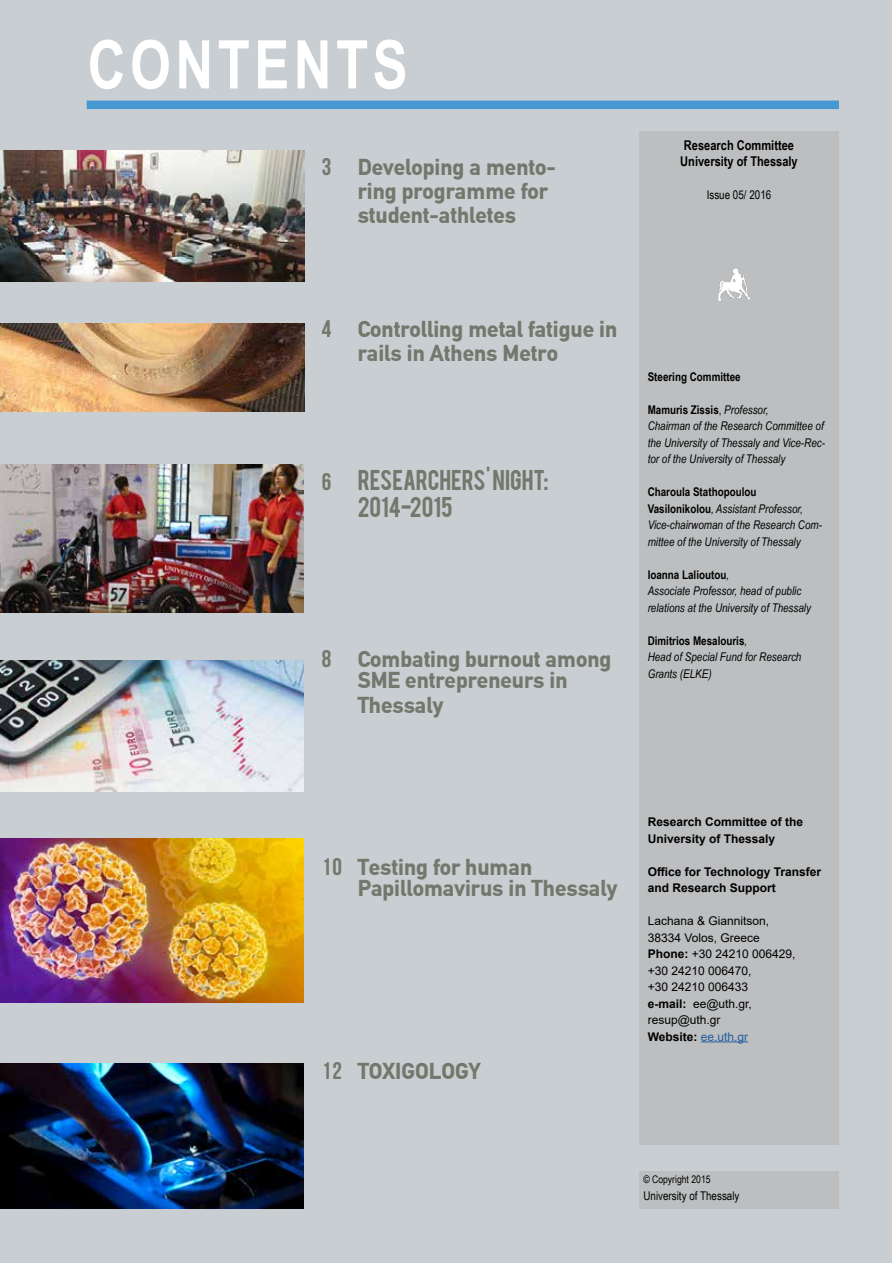
<style>
.page{position:relative;width:893px;height:1263px;background:#fff}
.page>*{position:absolute;margin:0;border:0;box-sizing:border-box;transform-origin:0 0}
.t1{font:700 67.2px "Arial";letter-spacing:.085em;color:#fff;scale:.78 1}
.t2{font:700 22.5px/24px "CF Din";color:#73776c}
.t3{font:22.5px/27px "Bebas";color:#73776c}
.t4{font:700 13.5px/16.5px "Arial Narrow";color:#000}
.t5{font:italic 12px/16.5px "Arial Narrow";color:#000}
.t6{font:12px/16.5px "Arial";color:#000}
.t7{font:700 12px/16.5px "Arial";color:#000}
.t8{font:12px "Arial Narrow";color:#000}
.t9{font:700 12px "Arial Narrow";color:#000}
.t10{font:10.5px "Arial Narrow";color:#000}
.s1{font-family:"Bebas Neue";font-weight:400;font-size:24px}
.s2{font-family:"Bebas Neue";font-size:24px}
.s3{font-weight:700;font-style:normal}
.s4{font-style:normal}
.s5{font-weight:700}
.s6{color:#215e9e}
</style>
<div class="page">
<div style="left:0;top:0;width:892px;height:1263px;background:#c8ced2"></div>
<img style="left:0;top:323px;width:304px;height:88px">
<div style="left:87px;top:101px;width:752px;height:8px;background:#4797d2"></div>
<img style="left:0;top:660px;width:304px;height:131px">
<img style="left:0;top:151px;width:304px;height:131px">
<img style="left:0;top:465px;width:303px;height:147px">
<img style="left:0;top:839px;width:303px;height:163px">
<img style="left:0;top:1063px;width:304px;height:146px">
<div style="left:639px;top:1171px;width:200px;height:38px;background:#bcbec0"></div>
<div style="left:639px;top:131px;width:200px;height:1013px;background:#bcbec0"></div>
<hr style="left:701px;top:1041px;width:47px;height:1px;background:#215e9e">
<img style="left:719px;top:269px;width:30px;height:32px">
<h1 class="t1" style="left:88px;top:17px;width:412px">CONTENTS</h1>
<h2 class="t2" style="left:358px;top:155px;width:200px;text-indent:-36px"><span class="s1">3</span> Developing a mento&shy;ring programme for student-athletes</h2>
<p class="t4" style="left:680px;top:136px;width:119px">Research Committee<br>University of Thessaly</p>
<p class="t8" style="left:707px;top:186px;width:66px">Issue 05/ 2016</p>
<h2 class="t2" style="left:358px;top:317px;width:261px;text-indent:-36px"><span class="s1">4</span> Controlling metal fatigue in rails in Athens Metro</h2>
<h2 class="t3" style="left:358px;top:465px;width:192px;text-indent:-36px"><span class="s2">6</span> RESEARCHERS' NIGHT:<br>2014-2015</h2>
<h2 class="t2" style="left:322px;top:649px;width:291px;line-height:21px;text-align:center"><span class="s1">8</span> Combating burnout among<br>SME entrepreneurs in</h2>
<h2 class="t2" style="left:358px;top:692px;width:87px">Thessaly</h2>
<p class="t9" style="left:648px;top:367px;width:94px">Steering Committee</p>
<p class="t5" style="left:648px;top:401px;width:179px"><span class="s3">Mamuris Zissis</span><span class="s4">,</span> Professor,<br>Chairman of the Research Committee of the University of Thessaly and Vice-Rec&shy;tor of the University of Thessaly</p>
<p class="t5" style="left:648px;top:483px;width:176px"><span class="s3">Charoula Stathopoulou Vasilonikolou</span>, Assistant Professor, Vice-chairwoman of the Research Com&shy;mittee of the University of Thessaly</p>
<p class="t5" style="left:648px;top:566px;width:165px"><span class="s3">Ioanna Lalioutou</span>,<br>Αssociate Professor, head of public relations at the University of Thessaly</p>
<p class="t5" style="left:648px;top:632px;width:155px"><span class="s3">Dimitrios Mesalouris</span>,<br>Head of Special Fund for Research<br>Grants (ELKE)</p>
<h2 class="t2" style="left:358px;top:856px;width:261px;line-height:21px;text-indent:-36px"><span class="s1">10</span> Testing for human<br>Papillomavirus in Thessaly</h2>
<h2 class="t2" style="left:322px;top:1058px;width:160px"><span class="s1">12</span> TOXIGOLOGY</h2>
<p class="t7" style="left:648px;top:814px;width:157px">Research Committee of the<br>University of Thessaly</p>
<p class="t7" style="left:648px;top:863px;width:175px">Office for Technology Transfer and Research Support</p>
<p class="t6" style="left:648px;top:912px;width:149px">Lachana &amp; Giannitson,<br>38334 Volos, Greece<br><span class="s5">Phone:</span> +30 24210 006429, +30 24210 006470,<br>+30 24210 006433<br><span class="s5">e-mail:</span> ee@uth.gr, resup@uth.gr<br><span class="s5">Website:</span> <span class="s6">ee.uth.gr</span></p>
<p class="t10" style="left:643px;top:1172px;width:69px">© Copyright 2015</p>
<p class="t8" style="left:643px;top:1186px;width:98px">University of Thessaly</p>
</div>
